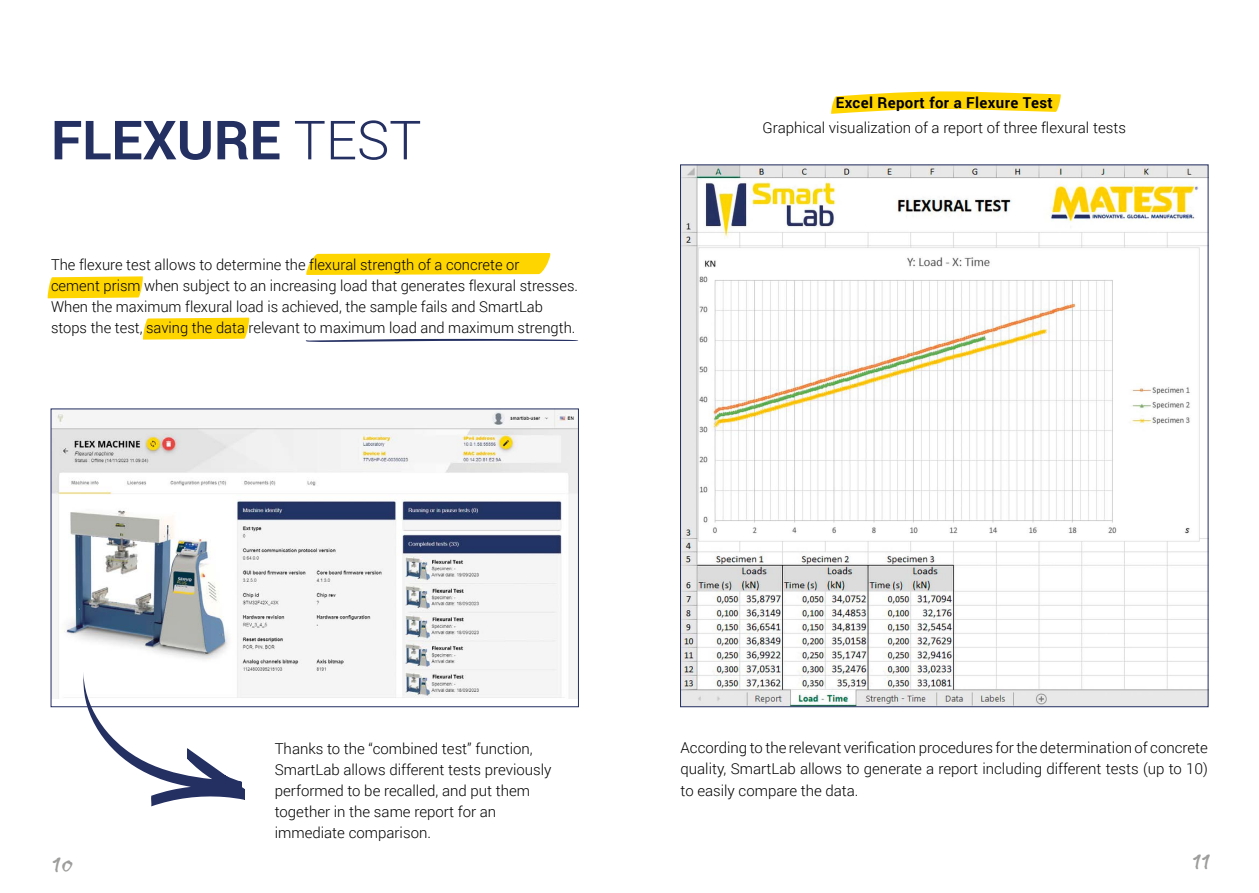
<style>
.page{position:relative;width:1259px;height:893px;background:#fff}
.page>*{position:absolute;margin:0;border:0;box-sizing:border-box;transform-origin:0 0}
.t1{font:700 54px "Roboto";color:#242f62}
.t2{font:24px "Gizmo";color:#9d9d9c}
.t3{font:300 15px/21px "Roboto";color:#000}
.t4{font:700 15px "Roboto";letter-spacing:.025em;color:#000}
.s1{font-weight:300}
</style>
<div class="page">
<svg style="left:831px;top:91px;width:230px;height:23px"></svg>
<svg style="left:142px;top:318px;width:108px;height:22px;background:#ffd816"></svg>
<svg style="left:306px;top:253px;width:245px;height:22px;background:#ffd813"></svg>
<svg style="left:47px;top:276px;width:96px;height:22px;background:#ffd814"></svg>
<img style="left:53px;top:410px;width:524px;height:289px">
<svg style="left:305px;top:339px;width:273px;height:3px"></svg>
<svg style="left:83px;top:670px;width:162px;height:136px"></svg>
<img style="left:682px;top:166px;width:524px;height:539px">
<h1 class="t1" style="left:51px;top:102px;width:372px">FLEXURE <span class="s1">TEST</span></h1>
<p class="t3" style="left:51px;top:254px;width:528px">The flexure test allows to determine the flexural strength of a concrete or<br>cement prism when subject to an increasing load that generates flexural stresses.<br>When the maximum flexural load is achieved, the sample fails and SmartLab stops the test, saving the data relevant to maximum load and maximum strength.</p>
<p class="t4" style="left:835px;top:92px;width:218px">Excel Report for a Flexure Test</p>
<p class="t3" style="left:762px;top:117px;width:365px">Graphical visualization of a report of three flexural tests</p>
<p class="t3" style="left:275px;top:738px;width:278px">Thanks to the “combined test” function, SmartLab allows different tests previously performed to be recalled, and put them together in the same report for an immediate comparison.</p>
<p class="t3" style="left:680px;top:737px;width:529px;text-align:justify">According to the relevant verification procedures for the determination of concrete quality, SmartLab allows to generate a report including different tests (up to 10) to easily compare the data.</p>
<h2 class="t2" style="left:52px;top:847px;width:23px">10</h2>
<h2 class="t2" style="left:1192px;top:844px;width:19px">11</h2>
</div>
